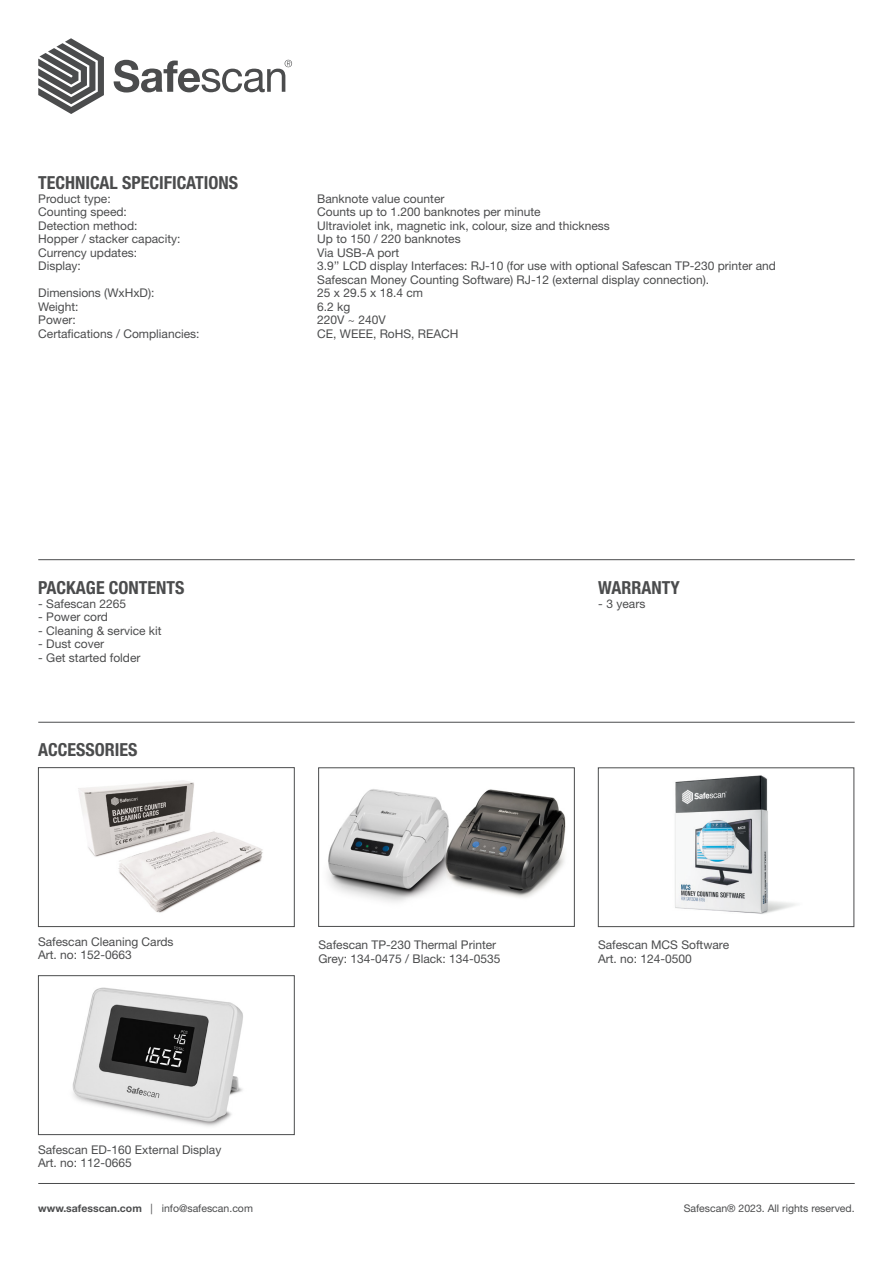
<style>
.page{position:relative;width:893px;height:1263px;background:#fff}
.page>*{position:absolute;margin:0;border:0;box-sizing:border-box;transform-origin:0 0}
.t1{font:700 condensed 18px "Helvetica Neue LT Std";color:#4b4c4d}
.t2{font:12px "Helvetica Neue LT Std";color:#4b4c4d}
.Art_no{font:10.5px "Helvetica Neue LT Std";color:#4b4c4d}
.s1{font-weight:700}
</style>
<div class="page">
<hr style="left:38px;top:722px;width:817px;height:1px;background:#4b4c4d">
<hr style="left:38px;top:1183px;width:817px;height:1px;background:#4b4c4d">
<hr style="left:38px;top:559px;width:817px;height:1px;background:#4b4c4d">
<svg style="left:38px;top:38px;width:66px;height:76px"></svg>
<svg style="left:114px;top:60px;width:178px;height:33px"></svg>
<img style="left:675px;top:775px;width:121px;height:139px">
<div style="left:598px;top:768px;width:256px;height:159px;border:1px solid #4b4c4d"></div>
<img style="left:328px;top:789px;width:105px;height:113px">
<div style="left:318px;top:768px;width:256px;height:158px;border:1px solid #4b4c4d"></div>
<div style="left:433px;top:769px;width:141px;height:156px;background:#fff"></div>
<img style="left:433px;top:772px;width:141px;height:138px">
<img style="left:78px;top:780px;width:185px;height:133px">
<div style="left:38px;top:767px;width:256px;height:160px;border:1px solid #4b4c4d"></div>
<img style="left:72px;top:987px;width:171px;height:140px">
<div style="left:38px;top:975px;width:256px;height:160px;border:1px solid #4b4c4d"></div>
<p class="t1" style="left:38px;top:172px;width:201px">TECHNICAL SPECIFICATIONS</p>
<p class="t2" style="left:38px;top:191px;width:74px">Product type:</p>
<p class="t2" style="left:317px;top:191px;width:129px">Banknote value counter</p>
<p class="t2" style="left:38px;top:205px;width:90px">Counting speed:</p>
<p class="t2" style="left:317px;top:205px;width:225px">Counts up to 1.200 banknotes per minute</p>
<p class="t2" style="left:38px;top:218px;width:101px">Detection method:</p>
<p class="t2" style="left:317px;top:218px;width:294px">Ultraviolet ink, magnetic ink, colour, size and thickness</p>
<p class="t2" style="left:38px;top:232px;width:144px">Hopper / stacker capacity:</p>
<p class="t2" style="left:317px;top:232px;width:145px">Up to 150 / 220 banknotes</p>
<p class="t2" style="left:38px;top:245px;width:100px">Currency updates:</p>
<p class="t2" style="left:317px;top:245px;width:83px">Via USB-A port</p>
<p class="t2" style="left:38px;top:259px;width:44px">Display:</p>
<p class="t2" style="left:317px;top:259px;width:460px">3.9’’ LCD display Interfaces: RJ-10 (for use with optional Safescan TP-230 printer and</p>
<p class="t2" style="left:317px;top:272px;width:393px">Safescan Money Counting Software) RJ-12 (external display connection).</p>
<p class="t2" style="left:38px;top:286px;width:118px">Dimensions (WxHxD):</p>
<p class="t2" style="left:317px;top:286px;width:107px">25 x 29.5 x 18.4 cm</p>
<p class="t2" style="left:38px;top:299px;width:42px">Weight:</p>
<p class="t2" style="left:317px;top:299px;width:35px">6.2 kg</p>
<p class="t2" style="left:38px;top:313px;width:39px">Power:</p>
<p class="t2" style="left:317px;top:313px;width:70px">220V ~ 240V</p>
<p class="t2" style="left:38px;top:326px;width:163px">Certafications / Compliancies:</p>
<p class="t2" style="left:317px;top:326px;width:143px">CE, WEEE, RoHS, REACH</p>
<p class="t1" style="left:38px;top:577px;width:148px">PACKAGE CONTENTS</p>
<p class="t2" style="left:38px;top:596px;width:89px">- Safescan 2265</p>
<p class="t2" style="left:38px;top:610px;width:71px">- Power cord</p>
<p class="t2" style="left:38px;top:623px;width:125px">- Cleaning &amp; service kit</p>
<p class="t2" style="left:38px;top:637px;width:68px">- Dust cover</p>
<p class="t2" style="left:38px;top:650px;width:104px">- Get started folder</p>
<p class="t1" style="left:38px;top:739px;width:101px">ACCESSORIES</p>
<p class="t2" style="left:38px;top:934px;width:137px">Safescan Cleaning Cards</p>
<p class="t2" style="left:38px;top:948px;width:95px">Art. no: 152-0663</p>
<p class="t2" style="left:38px;top:1142px;width:185px">Safescan ED-160 External Display</p>
<p class="t2" style="left:38px;top:1156px;width:95px">Art. no: 112-0665</p>
<p class="t2" style="left:318px;top:938px;width:179px">Safescan TP-230 Thermal Printer</p>
<p class="t2" style="left:318px;top:951px;width:184px">Grey: 134-0475 / Black: 134-0535</p>
<p class="t1" style="left:598px;top:577px;width:83px">WARRANTY</p>
<p class="t2" style="left:598px;top:596px;width:49px">- 3 years</p>
<p class="t2" style="left:598px;top:938px;width:133px">Safescan MCS Software</p>
<p class="t2" style="left:598px;top:951px;width:95px">Art. no: 124-0500</p>
<p class="Art_no" style="left:38px;top:1201px;width:216px"><span class="s1">www.safesscan.com</span> | info@safescan.com</p>
<p class="Art_no" style="left:684px;top:1201px;width:172px">Safescan® 2023. All rights reserved.</p>
</div>
